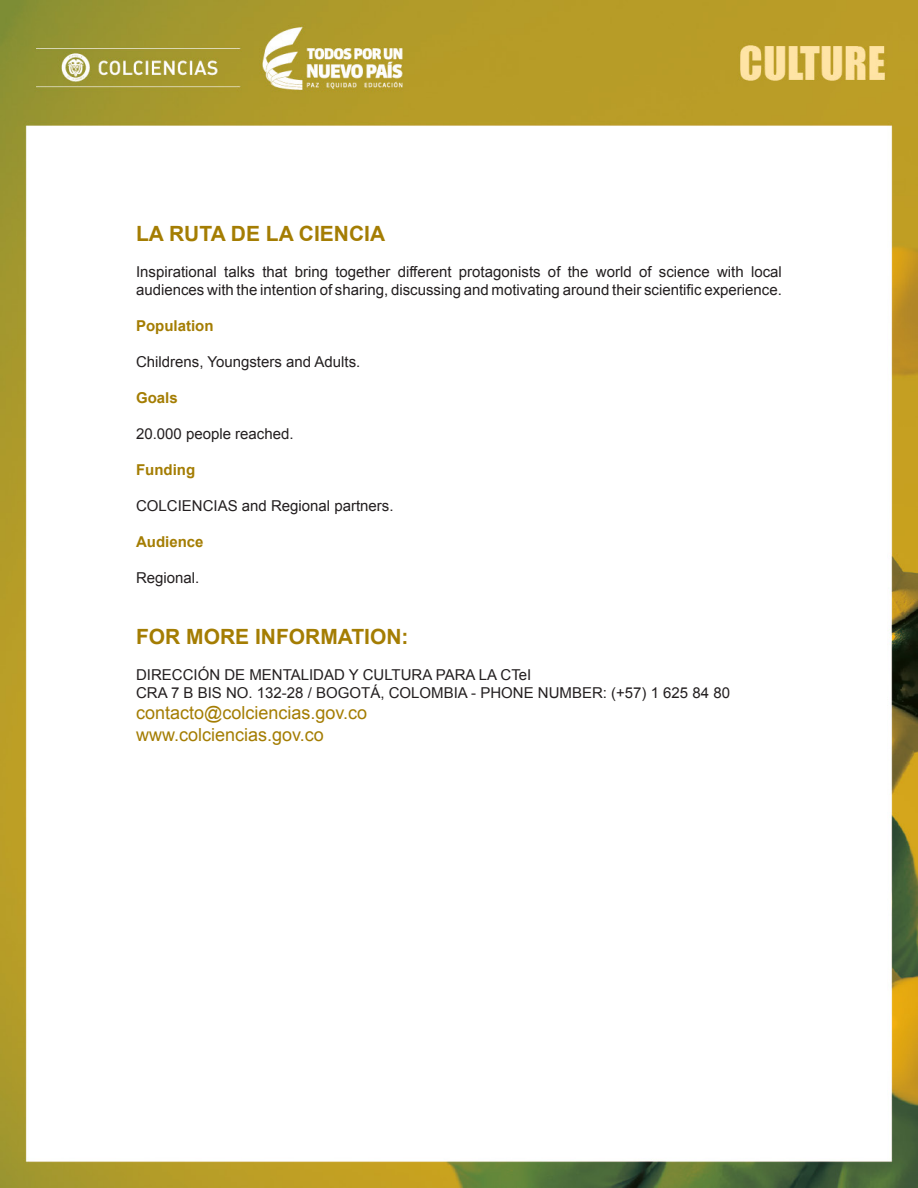
<style>
.page{position:relative;width:918px;height:1188px;background:#fff}
.page>*{position:absolute;margin:0;border:0;box-sizing:border-box;transform-origin:0 0}
.titulo2{font:700 21px "Arial";color:#a47d03}
.t1{font:18px "Arial";color:#a47d03}
.titulo2-2{font:15px/18px "Arial";color:#231f20}
.t2{font:700 15px "Arial";color:#a47d03}
</style>
<div class="page">
<img style="left:0;top:0;width:918px;height:1188px">
<p class="titulo2" style="left:136px;top:219px;width:251px">LA RUTA DE LA CIENCIA</p>
<p class="titulo2-2" style="left:136px;top:263px;width:647px">Inspirational talks that bring together different protagonists of the world of science with local audiences with the intention of sharing, discussing and motivating around their scientific experience.</p>
<p class="t2" style="left:136px;top:315px;width:79px">Population</p>
<p class="titulo2-2" style="left:136px;top:353px;width:226px">Childrens, Youngsters and Adults.</p>
<p class="t2" style="left:136px;top:387px;width:43px">Goals</p>
<p class="titulo2-2" style="left:136px;top:425px;width:159px">20.000 people reached.</p>
<p class="t2" style="left:136px;top:459px;width:61px">Funding</p>
<p class="titulo2-2" style="left:136px;top:497px;width:259px">COLCIENCIAS and Regional partners.</p>
<p class="t2" style="left:136px;top:531px;width:69px">Audience</p>
<p class="titulo2-2" style="left:136px;top:569px;width:65px">Regional.</p>
<p class="titulo2" style="left:136px;top:622px;width:274px">FOR MORE INFORMATION:</p>
<p class="titulo2-2" style="left:136px;top:666px;width:397px">DIRECCIÓN DE MENTALIDAD Y CULTURA PARA LA CTeI</p>
<p class="titulo2-2" style="left:136px;top:684px;width:595px">CRA 7 B BIS NO. 132-28 / BOGOTÁ, COLOMBIA - PHONE NUMBER: (+57) 1 625 84 80</p>
<p class="t1" style="left:136px;top:701px;width:233px">contacto@colciencias.gov.co</p>
<p class="t1" style="left:136px;top:723px;width:189px">www.colciencias.gov.co</p>
</div>
